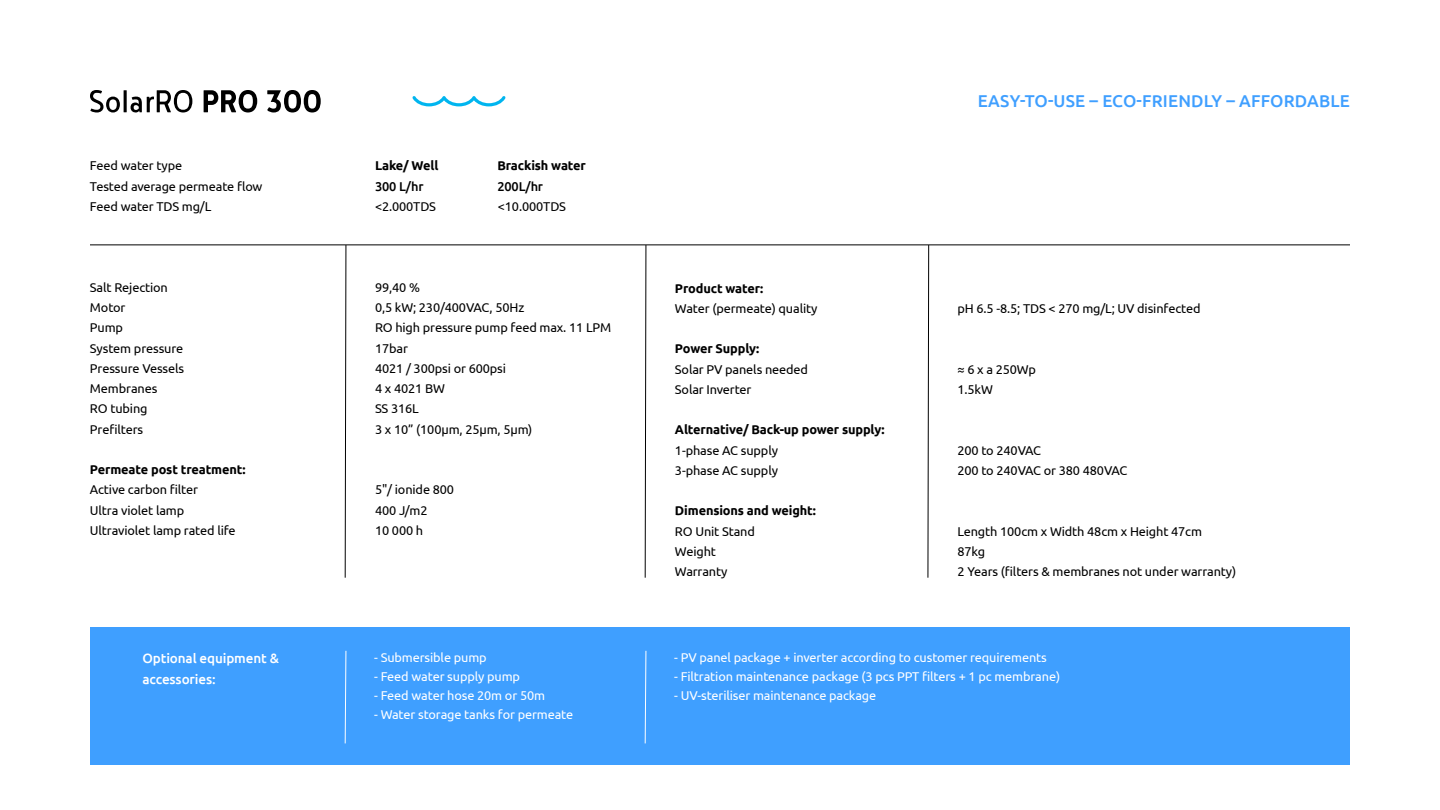
<style>
.page{position:relative;width:1440px;height:810px;background:#fff}
.page>*{position:absolute;margin:0;border:0;box-sizing:border-box;transform-origin:0 0}
.t1{font:500 17.1px "Ubuntu";letter-spacing:.01em;color:#3f9fff}
.t2{font:500 13.5px/21px "Ubuntu";letter-spacing:-.01em;color:#fff}
.t3{font:12.75px/20.2px "Ubuntu";letter-spacing:-.01em;color:#000}
.t4{font:12.75px "Ubuntu";letter-spacing:-.01em;color:#fff}
.t5{font:700 12.75px "Ubuntu";letter-spacing:-.01em;color:#000}
.t6{font:500 12.75px "Ubuntu";letter-spacing:-.01em;color:#000}
</style>
<div class="page">
<svg style="left:412px;top:96px;width:94px;height:10px"></svg>
<svg style="left:90px;top:90px;width:30px;height:23px"></svg>
<hr style="left:124px;top:90px;width:3px;height:22px;background:#000">
<svg style="left:131px;top:90px;width:61px;height:23px"></svg>
<svg style="left:204px;top:90px;width:53px;height:22px"></svg>
<svg style="left:267px;top:90px;width:54px;height:23px"></svg>
<div style="left:90px;top:627px;width:1260px;height:138px;background:#3f9fff"></div>
<hr style="left:90px;top:245px;width:1260px;height:1px;background:#000">
<svg style="left:345px;top:245px;width:1px;height:333px"></svg>
<svg style="left:645px;top:245px;width:1px;height:333px"></svg>
<svg style="left:928px;top:245px;width:1px;height:333px"></svg>
<svg style="left:345px;top:650px;width:1px;height:94px"></svg>
<svg style="left:645px;top:650px;width:1px;height:94px"></svg>
<p class="t3" style="left:90px;top:155px;width:174px">Feed water type<br>Tested average permeate flow<br>Feed water TDS mg/L</p>
<p class="t3" style="left:90px;top:277px;width:96px">Salt Rejection<br>Motor<br>Pump<br>System pressure<br>Pressure Vessels<br>Membranes<br>RO tubing<br>Prefilters</p>
<p class="t5" style="left:90px;top:462px;width:157px">Permeate post treatment:</p>
<p class="t3" style="left:90px;top:479px;width:147px">Active carbon filter<br>Ultra violet lamp<br>Ultraviolet lamp rated life</p>
<p class="t2" style="left:142px;top:647px;width:138px">Optional equipment &amp; accessories:</p>
<p class="t5" style="left:375px;top:158px;width:65px">Lake/ Well</p>
<p class="t5" style="left:497px;top:158px;width:90px">Brackish water</p>
<p class="t6" style="left:375px;top:178px;width:50px">300 L/hr</p>
<p class="t6" style="left:497px;top:178px;width:47px">200L/hr</p>
<p class="t3" style="left:375px;top:196px;width:63px">&lt;2.000TDS</p>
<p class="t3" style="left:498px;top:196px;width:70px">&lt;10.000TDS</p>
<p class="t3" style="left:375px;top:277px;width:238px">99,40 %<br>0,5 kW; 230/400VAC, 50Hz<br>RO high pressure pump feed max. 11 LPM<br>17bar<br>4021 / 300psi or 600psi<br>4 x 4021 BW<br>SS 316L<br>3 x 10” (100μm, 25μm, 5μm)</p>
<p class="t3" style="left:375px;top:479px;width:81px">5"/ ionide 800<br>400 J/m2<br>10 000 h</p>
<p class="t4" style="left:374px;top:650px;width:114px">- Submersible pump</p>
<p class="t4" style="left:374px;top:669px;width:147px">- Feed water supply pump</p>
<p class="t4" style="left:374px;top:688px;width:172px">- Feed water hose 20m or 50m</p>
<p class="t4" style="left:374px;top:706px;width:200px">- Water storage tanks for permeate</p>
<p class="t5" style="left:675px;top:280px;width:90px">Product water:</p>
<p class="t3" style="left:675px;top:298px;width:144px">Water (permeate) quality</p>
<p class="t5" style="left:675px;top:341px;width:86px">Power Supply:</p>
<p class="t3" style="left:675px;top:359px;width:135px">Solar PV panels needed<br>Solar Inverter</p>
<p class="t5" style="left:675px;top:422px;width:211px">Alternative/ Back-up power supply:</p>
<p class="t3" style="left:675px;top:440px;width:105px">1-phase AC supply<br>3-phase AC supply</p>
<p class="t5" style="left:675px;top:503px;width:143px">Dimensions and weight:</p>
<p class="t3" style="left:675px;top:521px;width:81px">RO Unit Stand<br>Weight<br>Warranty</p>
<h1 class="t1" style="left:978px;top:90px;width:374px">EASY-TO-USE – ECO-FRIENDLY – AFFORDABLE</h1>
<p class="t3" style="left:957px;top:298px;width:245px">pH 6.5 -8.5; TDS &lt; 270 mg/L; UV disinfected</p>
<p class="t3" style="left:957px;top:359px;width:80px">≈ 6 x a 250Wp<br>1.5kW</p>
<p class="t3" style="left:957px;top:440px;width:171px">200 to 240VAC<br>200 to 240VAC or 380 480VAC</p>
<p class="t3" style="left:957px;top:521px;width:280px">Length 100cm x Width 48cm x Height 47cm<br>87kg<br>2 Years (filters &amp; membranes not under warranty)</p>
<p class="t4" style="left:674px;top:650px;width:374px">- PV panel package + inverter according to customer requirements</p>
<p class="t4" style="left:674px;top:669px;width:387px">- Filtration maintenance package (3 pcs PPT filters + 1 pc membrane)</p>
<p class="t4" style="left:674px;top:688px;width:204px">- UV-steriliser maintenance package</p>
</div>
